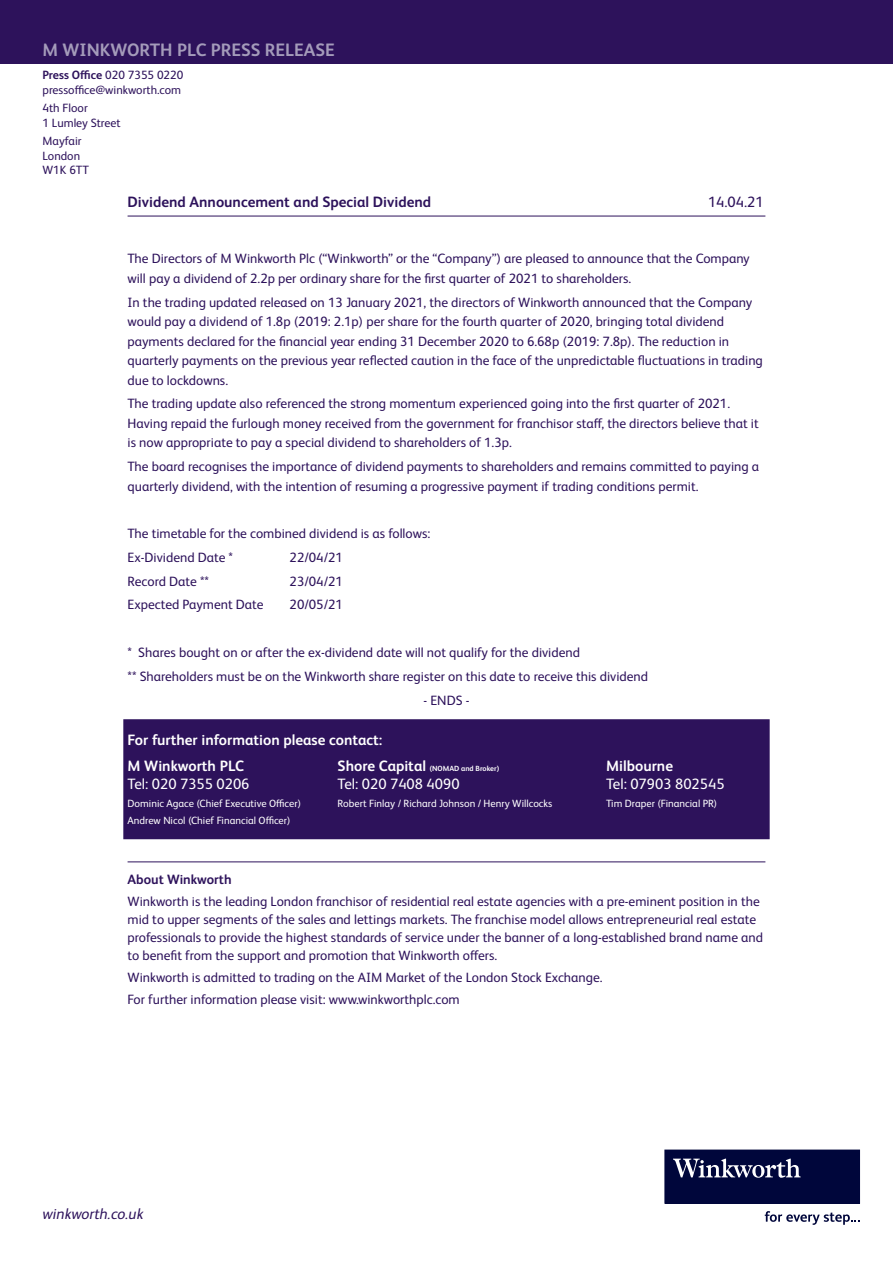
<style>
.page{position:relative;width:893px;height:1263px;background:#fff}
.page>*{position:absolute;margin:0;border:0;box-sizing:border-box;transform-origin:0 0}
.t1{font:700 18px "FS Albert Pro";color:#a49bba}
.t2{font:italic 15.15px "FS Albert Pro";color:#2d125b}
.t3{font:700 15px "FS Albert Pro";color:#fff}
.t4{font:15px "FS Albert Pro";color:#fff}
.t5{font:700 15px "FS Albert Pro";color:#2d125b}
.t6{font:15px "FS Albert Pro";color:#2d125b}
.t7{font:13.5px/19.5px "FS Albert Pro";color:#2d125b}
.t8{font:700 13.5px "FS Albert Pro";color:#2d125b}
.t9{font:12px/14.4px "FS Albert Pro";color:#2d125b}
.t10{font:10.5px "FS Albert Pro";color:#fff}
.t11{font:700 7.5px "FS Albert Pro";color:#fff}
.s1{font-weight:700}
.s2{font-size:15px}
</style>
<div class="page">
<div style="left:0;top:0;width:893px;height:64px;background:#2d125b"></div>
<div style="left:665px;top:1150px;width:194px;height:53px;background:#00063b"></div>
<div style="left:664px;top:1149px;width:196px;height:55px;border:1px solid #00063b"></div>
<svg style="left:673px;top:1158px;width:128px;height:20px"></svg>
<svg style="left:765px;top:1211px;width:95px;height:14px"></svg>
<div style="left:123px;top:719px;width:647px;height:120px;background:#2d125b"></div>
<hr style="left:128px;top:861px;width:637px;height:1px;background:#2d125b">
<hr style="left:128px;top:216px;width:637px;height:1px;background:#2d125b">
<h1 class="t1" style="left:43px;top:38px;width:294px">M WINKWORTH PLC PRESS RELEASE</h1>
<p class="t9" style="left:43px;top:67px;width:142px"><span class="s1">Press Office</span> 020 7355 0220 pressoffice@winkworth.com</p>
<p class="t9" style="left:43px;top:100px;width:80px">4th Floor<br>1 Lumley Street</p>
<p class="t9" style="left:43px;top:133px;width:48px">Mayfair<br>London<br>W1K 6TT</p>
<p class="t5" style="left:128px;top:191px;width:305px">Dividend Announcement and Special Dividend</p>
<p class="t6" style="left:708px;top:191px;width:57px">14.04.21</p>
<p class="t7" style="left:128px;top:248px;width:624px">The Directors of M Winkworth Plc (“Winkworth” or the “Company”) are pleased to announce that the Company will pay a dividend of 2.2p per ordinary share for the first quarter of 2021 to shareholders.</p>
<p class="t7" style="left:128px;top:291px;width:637px">In the trading updated released on 13 January 2021, the directors of Winkworth announced that the Company would pay a dividend of 1.8p (2019: 2.1p) per share for the fourth quarter of 2020, bringing total dividend payments declared for the financial year ending 31 December 2020 to 6.68p (2019: 7.8p). The reduction in quarterly payments on the previous year reflected caution in the face of the unpredictable fluctuations in trading due to lockdowns.</p>
<p class="t7" style="left:128px;top:393px;width:633px">The trading update also referenced the strong momentum experienced going into the first quarter of 2021.<br>Having repaid the furlough money received from the government for franchisor staff, the directors believe that it is now appropriate to pay a special dividend to shareholders of 1.3p.</p>
<p class="t7" style="left:128px;top:456px;width:633px">The board recognises the importance of dividend payments to shareholders and remains committed to paying a quarterly dividend, with the intention of resuming a progressive payment if trading conditions permit.</p>
<p class="t7" style="left:128px;top:523px;width:304px">The timetable for the combined dividend is as follows:</p>
<p class="t7" style="left:128px;top:547px;width:107px">Ex-Dividend Date *</p>
<p class="t7" style="left:290px;top:547px;width:55px">22/04/21</p>
<p class="t7" style="left:128px;top:570px;width:83px">Record Date **</p>
<p class="t7" style="left:290px;top:570px;width:55px">23/04/21</p>
<p class="t7" style="left:128px;top:594px;width:138px">Expected Payment Date</p>
<p class="t7" style="left:290px;top:594px;width:55px">20/05/21</p>
<p class="t7" style="left:128px;top:642px;width:454px">* Shares bought on or after the ex-dividend date will not qualify for the dividend</p>
<p class="t7" style="left:128px;top:665px;width:522px">** Shareholders must be on the Winkworth share register on this date to receive this dividend</p>
<p class="t7" style="left:424px;top:689px;width:47px">- ENDS -</p>
<p class="t3" style="left:128px;top:729px;width:256px">For further information please contact:</p>
<p class="t3" style="left:128px;top:755px;width:118px">M Winkworth PLC</p>
<p class="t11" style="left:338px;top:763px;width:163px"><span class="s2">Shore Capital</span> (NOMAD and Broker)</p>
<p class="t3" style="left:606px;top:755px;width:68px">Milbourne</p>
<p class="t4" style="left:128px;top:773px;width:123px">Tel: 020 7355 0206</p>
<p class="t4" style="left:338px;top:773px;width:123px">Tel: 020 7408 4090</p>
<p class="t4" style="left:606px;top:773px;width:120px">Tel: 07903 802545</p>
<p class="t10" style="left:128px;top:796px;width:175px">Dominic Agace (Chief Executive Officer)</p>
<p class="t10" style="left:338px;top:796px;width:216px">Robert Finlay / Richard Johnson / Henry Willcocks</p>
<p class="t10" style="left:606px;top:796px;width:113px">Tim Draper (Financial PR)</p>
<p class="t10" style="left:128px;top:813px;width:165px">Andrew Nicol (Chief Financial Officer)</p>
<p class="t8" style="left:128px;top:869px;width:106px">About Winkworth</p>
<p class="t7" style="left:128px;top:891px;width:637px;line-height:18px">Winkworth is the leading London franchisor of residential real estate agencies with a pre-eminent position in the mid to upper segments of the sales and lettings markets. The franchise model allows entrepreneurial real estate professionals to provide the highest standards of service under the banner of a long-established brand name and to benefit from the support and promotion that Winkworth offers.</p>
<p class="t7" style="left:128px;top:967px;width:477px">Winkworth is admitted to trading on the AIM Market of the London Stock Exchange.</p>
<p class="t7" style="left:128px;top:989px;width:334px">For further information please visit: www.winkworthplc.com</p>
<p class="t2" style="left:43px;top:1203px;width:102px">winkworth.co.uk</p>
</div>
